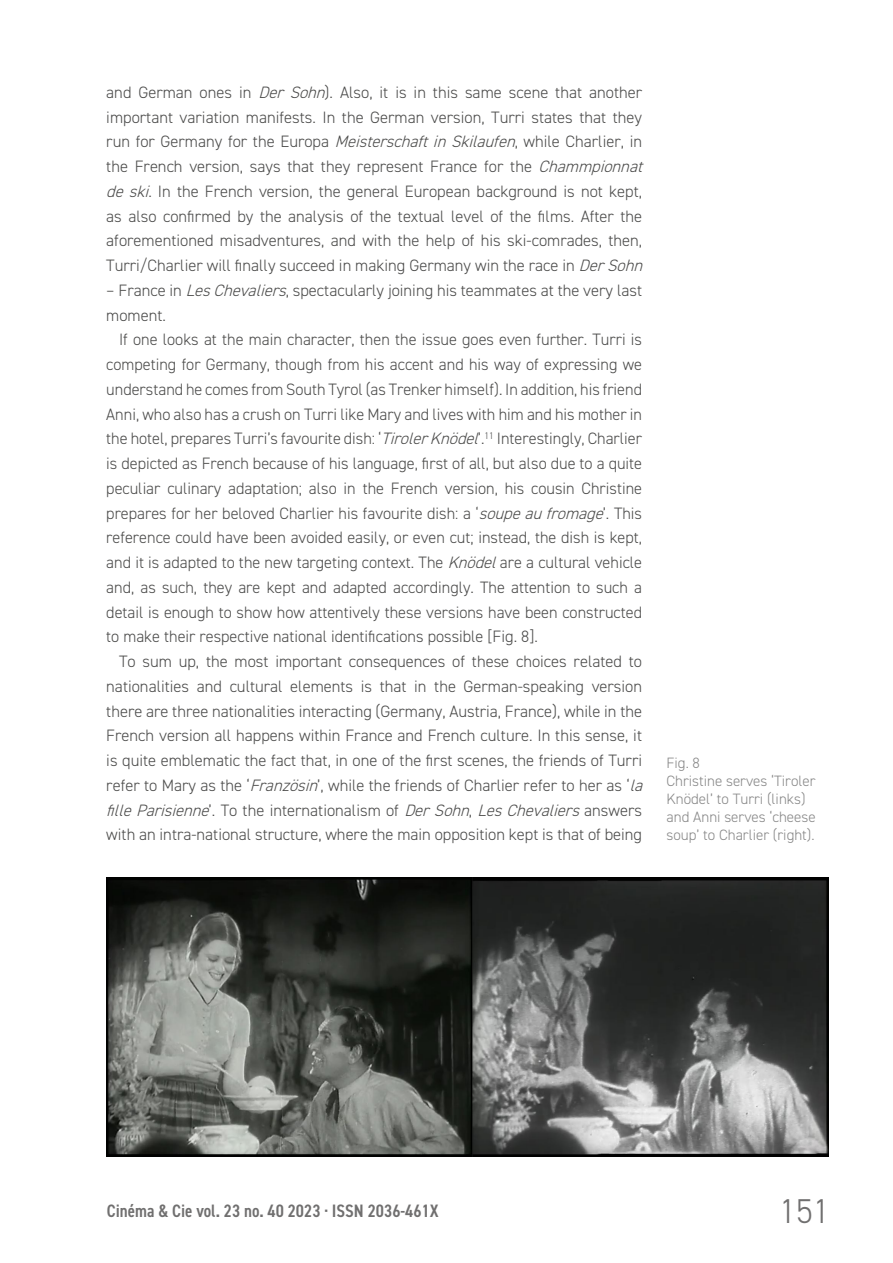
<style>
.page{position:relative;width:893px;height:1263px;background:#fff}
.page>*{position:absolute;margin:0;border:0;box-sizing:border-box;transform-origin:0 0}
.t1{font:300 34.5px "DIN2014";color:#706f6f}
.t2{font:600 condensed 18px "DIN2014";color:#706f6f}
.t3{font:300 16.5px/24.8px "DIN2014";color:#4a4a49}
.t4{font:300 15px/18px "DIN2014";color:#878787}
.s1{font-style:italic}
</style>
<div class="page">
<img style="left:106px;top:878px;width:722px;height:279px">
<p class="t3" style="left:106px;top:80px;width:543px">and German ones in <span class="s1">Der Sohn</span>). Also, it is in this same scene that another important variation manifests. In the German version, Turri states that they run for Germany for the Europa <span class="s1">MeisterschaftinSkilaufen</span>, while Charlier, in the French version, says that they represent France for the <span class="s1">Chammpionnat deski</span>. In the French version, the general European background is not kept, as also confirmed by the analysis of the textual level of the films. After the aforementioned misadventures, and with the help of his ski-comrades, then, Turri/Charlier will finally succeed in making Germany win the race in <span class="s1">DerSohn</span></p>
<p class="t3" style="left:106px;top:278px;width:537px">– France in <span class="s1">LesChevaliers</span>, spectacularly joining his teammates at the very last moment.</p>
<p class="t3" style="left:106px;top:327px;width:537px;text-align:justify;text-indent:13px">If one looks at the main character, then the issue goes even further. Turri is competing for Germany, though from his accent and his way of expressing we understand he comes from South Tyrol (as Trenker himself). In addition, his friend Anni, who also has a crush on Turri like Mary and lives with him and his mother in the hotel, prepares Turri’s favourite dish: ‘<span class="s1">TirolerKnödel</span>’.<sup>11</sup> Interestingly, Charlier is depicted as French because of his language, first of all, but also due to a quite peculiar culinary adaptation; also in the French version, his cousin Christine prepares for her beloved Charlier his favourite dish: a ‘<span class="s1">soupeaufromage</span>’. This reference could have been avoided easily, or even cut; instead, the dish is kept, and it is adapted to the new targeting context. The <span class="s1">Knödel</span>are a cultural vehicle and, as such, they are kept and adapted accordingly. The attention to such a detail is enough to show how attentively these versions have been constructed to make their respective national identifications possible [Fig. 8].</p>
<p class="t3" style="left:106px;top:649px;width:543px;text-align:center">To sum up, the most important consequences of these choices related to nationalities and cultural elements is that in the German-speaking version there are three nationalities interacting (Germany, Austria, France), while in the French version all happens within France and French culture. In this sense, it is quite emblematic the fact that, in one of the first scenes, the friends of Turri refer to Mary as the ‘<span class="s1">Französin</span>’, while the friends of Charlier refer to her as ‘<span class="s1">la filleParisienne</span>’ . T o t h e i n t e r n a t i o n a l i s m o f <span class="s1">DerSohn</span>, <span class="s1">LesChevaliers</span>a n s w e r s with an intra-national structure, where the main opposition kept is that of being</p>
<p class="t4" style="left:666px;top:754px;width:151px">Fig. 8<br>Christine serves ‘Tiroler<br>Knödel’ to Turri (links) and Anni serves ‘cheese soup’ to Charlier (right).</p>
<p class="t2" style="left:107px;top:1199px;width:333px">Cinéma &amp; Cie vol. 23 no. 40 2023 · ISSN 2036-461X</p>
<h1 class="t1" style="left:779px;top:1190px;width:52px">151</h1>
</div>
